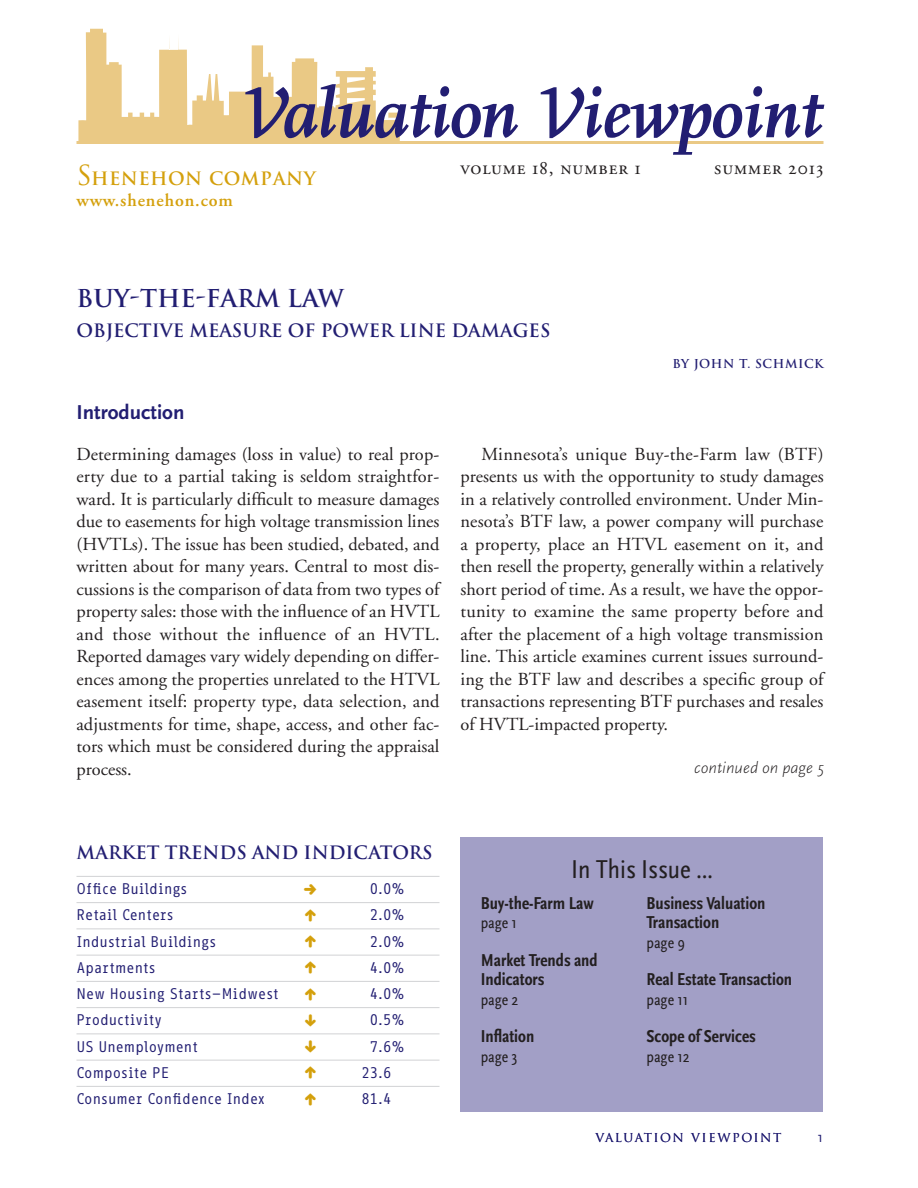
<style>
.page{position:relative;width:918px;height:1188px;background:#fff}
.page>*{position:absolute;margin:0;border:0;box-sizing:border-box;transform-origin:0 0}
.t1{font:italic 700 72px "Scala";color:#221e72}
.t2{font:27px "Scala Sans Regular Con";color:#231f20}
.hd{font:700 24px "Trajan";color:#221e72}
.hd_-_sub{font:700 21px "Scala Sans";color:#221e72}
.t3{font:19.5px "Adobe Garamond Regular SC";letter-spacing:.05em;color:#231f20}
.tx_-_no_indent{font:18.3px/22.5px "Adobe Garamond";color:#231f20;text-align:justify}
.tx{font:18.3px/22.5px "Adobe Garamond";color:#231f20;text-align:justify}
.InThisIssue{font:18px/19.5px "Scala Sans Bold Con";color:#231f20}
.hd_-_subtitle{font:700 18px "Trajan";color:#221e72}
.t4{font:600 18px "Adobe Garamond";letter-spacing:.05em;color:#d4a00c}
.t5{font:700 18px "Trajan";letter-spacing:.025em;color:#d4a00c}
.InThisIssue_PAGE{font:16.5px "Scala Sans Regular Con";color:#231f20}
.tx_-_CONTINUED{font:italic 300 16.5px "Scala Sans";color:#231f20}
.t6{font:15px "Info Office";color:#221e72}
.t7{font:15px "Scala Sans";color:#221e72}
.t8{font:12px "Trajan";letter-spacing:.125em;color:#221e72}
.hd_-_byline{font:700 12px "Trajan";letter-spacing:.05em;color:#221e72}
.s1{font-weight:400;font-size:108px}
.s2{font-weight:400;font-size:27px}
</style>
<div class="page">
<hr style="left:76px;top:876px;width:364px;height:1px;background:#d1d2d4">
<hr style="left:76px;top:902px;width:364px;height:1px;background:#d1d2d4">
<hr style="left:76px;top:928px;width:364px;height:1px;background:#d1d2d4">
<hr style="left:76px;top:955px;width:364px;height:1px;background:#d1d2d4">
<hr style="left:76px;top:981px;width:364px;height:1px;background:#d1d2d4">
<hr style="left:76px;top:1007px;width:364px;height:1px;background:#d1d2d4">
<hr style="left:76px;top:1034px;width:364px;height:1px;background:#d1d2d4">
<hr style="left:76px;top:1060px;width:364px;height:1px;background:#d1d2d4">
<hr style="left:76px;top:1086px;width:364px;height:1px;background:#d1d2d4">
<svg style="left:78px;top:29px;width:322px;height:112px"></svg>
<hr style="left:76px;top:141px;width:748px;height:3px;background:#eac985">
<div style="left:460px;top:837px;width:364px;height:275px;background:#a29fc6"></div>
<h1 class="t1" style="left:243px;top:73px;width:580px"><span class="s1">v</span>aluation <span class="s1">v</span>iewpoint</h1>
<p class="t3" style="left:460px;top:157px;width:182px">volume 18, number 1</p>
<p class="t3" style="left:714px;top:157px;width:111px">summer 2013</p>
<p class="t5" style="left:76px;top:167px;width:241px"><span class="s2">S</span>HENEHON COMPANY</p>
<p class="t4" style="left:76px;top:191px;width:158px">www.shenehon.com</p>
<p class="hd" style="left:76px;top:283px;width:269px">BUY-THE-FARM LAW</p>
<p class="hd_-_subtitle" style="left:76px;top:319px;width:476px">OBJECTIVE MEASURE OF POWER LINE DAMAGES</p>
<p class="hd_-_byline" style="left:672px;top:356px;width:153px">BY JOHN T. SCHMICK</p>
<p class="hd_-_sub" style="left:76px;top:401px;width:110px">Introduction</p>
<p class="tx_-_no_indent" style="left:76px;top:443px;width:365px">Determining damages (loss in value) to real prop&shy;erty due to a partial taking is seldom straightfor&shy;ward. It is particularly difficult to measure damages due to easements for high voltage transmission lines (HVTLs). The issue has been studied, debated, and written about for many years. Central to most dis&shy;cussions is the comparison of data from two types of property sales: those with the influence of an HVTL and those without the influence of an HVTL.<br>Reported damages vary widely depending on differ&shy;ences among the properties unrelated to the HTVL easement itself: property type, data selection, and adjustments for time, shape, access, and other fac&shy;tors which must be considered during the appraisal process.</p>
<p class="tx" style="left:460px;top:443px;width:365px;text-indent:21px">Minnesota’s unique Buy-the-Farm law (BTF) presents us with the opportunity to study damages in a relatively controlled environment. Under Min&shy;nesota’s BTF law, a power company will purchase a property, place an HTVL easement on it, and then resell the property, generally within a relatively short period of time. As a result, we have the oppor&shy;tunity to examine the same property before and after the placement of a high voltage transmission line. This article examines current issues surround&shy;ing the BTF law and describes a specific group of transactions representing BTF purchases and resales of HVTL-impacted property.</p>
<p class="tx_-_CONTINUED" style="left:694px;top:758px;width:131px">continued on page 5</p>
<p class="hd_-_subtitle" style="left:76px;top:841px;width:358px">MARKET TRENDS AND INDICATORS</p>
<p class="t6" style="left:76px;top:880px;width:112px">Office Buildings</p>
<p class="t6" style="left:370px;top:880px;width:36px">0.0%</p>
<p class="t6" style="left:76px;top:906px;width:99px">Retail Centers</p>
<p class="t6" style="left:370px;top:906px;width:36px">2.0%</p>
<p class="t6" style="left:76px;top:933px;width:141px">Industrial Buildings</p>
<p class="t6" style="left:370px;top:933px;width:36px">2.0%</p>
<p class="t6" style="left:76px;top:959px;width:81px">Apartments</p>
<p class="t6" style="left:370px;top:959px;width:36px">4.0%</p>
<p class="t6" style="left:76px;top:985px;width:204px">New Housing Starts–Midwest</p>
<p class="t6" style="left:370px;top:985px;width:36px">4.0%</p>
<p class="t6" style="left:76px;top:1011px;width:87px">Productivity</p>
<p class="t6" style="left:370px;top:1011px;width:36px">0.5%</p>
<p class="t6" style="left:76px;top:1038px;width:123px">US Unemployment</p>
<p class="t6" style="left:370px;top:1038px;width:36px">7.6%</p>
<p class="t6" style="left:76px;top:1064px;width:94px">Composite PE</p>
<p class="t6" style="left:361px;top:1064px;width:31px">23.6</p>
<p class="t6" style="left:76px;top:1090px;width:190px">Consumer Confidence Index</p>
<p class="t6" style="left:361px;top:1090px;width:31px">81.4</p>
<p class="t2" style="left:571px;top:855px;width:143px">In This Issue …</p>
<p class="InThisIssue" style="left:481px;top:894px;width:115px">Buy-the-Farm Law</p>
<p class="InThisIssue_PAGE" style="left:481px;top:914px;width:38px">page 1</p>
<p class="InThisIssue" style="left:481px;top:951px;width:118px">Market Trends and<br>Indicators</p>
<p class="InThisIssue_PAGE" style="left:481px;top:990px;width:39px">page 2</p>
<p class="InThisIssue" style="left:481px;top:1027px;width:55px">Inflation</p>
<p class="InThisIssue_PAGE" style="left:481px;top:1047px;width:38px">page 3</p>
<p class="InThisIssue" style="left:646px;top:894px;width:121px">Business Valuation<br>Transaction</p>
<p class="InThisIssue_PAGE" style="left:646px;top:933px;width:40px">page 9</p>
<p class="InThisIssue" style="left:646px;top:970px;width:147px">Real Estate Transaction</p>
<p class="InThisIssue_PAGE" style="left:646px;top:990px;width:43px">page 11</p>
<p class="InThisIssue" style="left:646px;top:1027px;width:111px">Scope of Services</p>
<p class="InThisIssue_PAGE" style="left:646px;top:1047px;width:45px">page 12</p>
<p class="t8" style="left:596px;top:1130px;width:187px">VALUATION VIEWPOINT</p>
<p class="t7" style="left:818px;top:1128px;width:7px">1</p>
</div>
